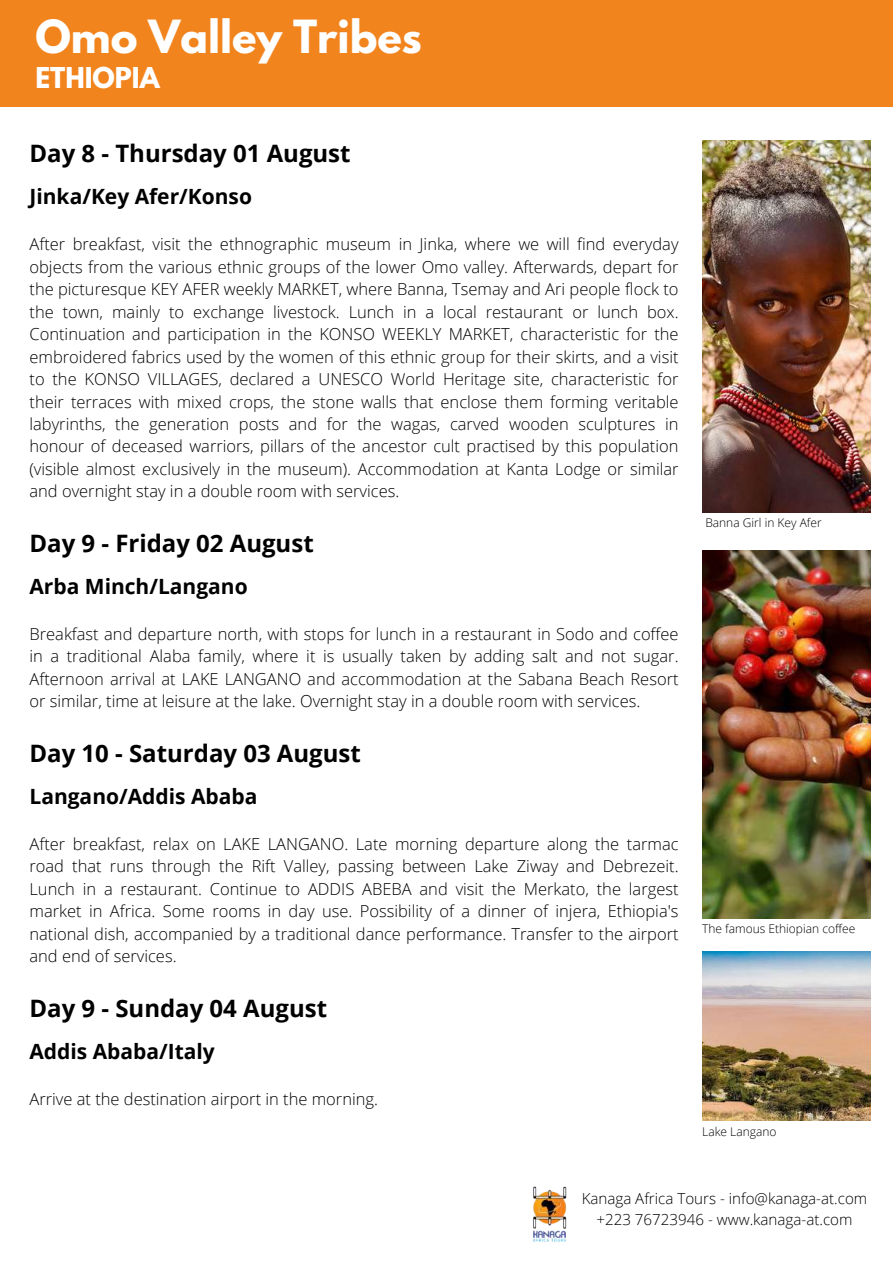
<style>
.page{position:relative;width:893px;height:1264px;background:#fff}
.page>*{position:absolute;margin:0;border:0;box-sizing:border-box;transform-origin:0 0}
.t1{font:700 40.5px "League Spartan";color:#fff}
.t2{font:700 25.5px "League Spartan";color:#fff}
.t3{font:700 24px "Open Sans";color:#000}
.t4{font:700 21px "Open Sans";color:#000}
.t5{font:300 16.5px/22.5px "Open Sans";color:#000;text-align:justify}
.t6{font:300 15.15px/21px "Open Sans";color:#000;text-align:center}
.t7{font:300 12px "Open Sans";color:#000}
</style>
<div class="page">
<img style="left:702px;top:140px;width:168px;height:372px">
<img style="left:533px;top:1186px;width:34px;height:56px">
<div style="left:0;top:0;width:892px;height:106px;background:#f2841e"></div>
<img style="left:702px;top:550px;width:168px;height:368px">
<img style="left:702px;top:951px;width:168px;height:169px">
<h1 class="t1" style="left:35px;top:17px;width:388px">Omo Valley Tribes</h1>
<h2 class="t2" style="left:35px;top:65px;width:126px">ETHIOPIA</h2>
<h3 class="t3" style="left:29px;top:137px;width:322px">Day 8 - Thursday 01 August</h3>
<p class="t4" style="left:29px;top:182px;width:224px">Jinka/Key Afer/Konso</p>
<p class="t5" style="left:29px;top:232px;width:650px">After breakfast, visit the ethnographic museum in Jinka, where we will find everyday objects from the various ethnic groups of the lower Omo valley. Afterwards, depart for the picturesque KEY AFER weekly MARKET, where Banna, Tsemay and Ari people flock to the town, mainly to exchange livestock. Lunch in a local restaurant or lunch box.<br>Continuation and participation in the KONSO WEEKLY MARKET, characteristic for the embroidered fabrics used by the women of this ethnic group for their skirts, and a visit to the KONSO VILLAGES, declared a UNESCO World Heritage site, characteristic for their terraces with mixed crops, the stone walls that enclose them forming veritable labyrinths, the generation posts and for the wagas, carved wooden sculptures in honour of deceased warriors, pillars of the ancestor cult practised by this population (visible almost exclusively in the museum). Accommodation at Kanta Lodge or similar and overnight stay in a double room with services.</p>
<h3 class="t3" style="left:29px;top:526px;width:286px">Day 9 - Friday 02 August</h3>
<p class="t4" style="left:29px;top:571px;width:220px">Arba Minch/Langano</p>
<p class="t5" style="left:29px;top:622px;width:650px">Breakfast and departure north, with stops for lunch in a restaurant in Sodo and coffee in a traditional Alaba family, where it is usually taken by adding salt and not sugar.<br>Afternoon arrival at LAKE LANGANO and accommodation at the Sabana Beach Resort or similar, time at leisure at the lake. Overnight stay in a double room with services.</p>
<h3 class="t3" style="left:29px;top:736px;width:333px">Day 10 - Saturday 03 August</h3>
<p class="t4" style="left:29px;top:781px;width:229px">Langano/Addis Ababa</p>
<p class="t5" style="left:29px;top:832px;width:650px">After breakfast, relax on LAKE LANGANO. Late morning departure along the tarmac road that runs through the Rift Valley, passing between Lake Ziway and Debrezeit.<br>Lunch in a restaurant. Continue to ADDIS ABEBA and visit the Merkato, the largest market in Africa. Some rooms in day use. Possibility of a dinner of injera, Ethiopia's national dish, accompanied by a traditional dance performance. Transfer to the airport and end of services.</p>
<h3 class="t3" style="left:29px;top:991px;width:299px">Day 9 - Sunday 04 August</h3>
<p class="t4" style="left:29px;top:1036px;width:187px">Addis Ababa/Italy</p>
<p class="t5" style="left:29px;top:1087px;width:350px">Arrive at the destination airport in the morning.</p>
<p class="t7" style="left:705px;top:514px;width:118px">Banna Girl in Key Afer</p>
<p class="t7" style="left:702px;top:920px;width:155px">The famous Ethiopian coffee</p>
<p class="t7" style="left:702px;top:1123px;width:76px">Lake Langano</p>
<p class="t6" style="left:581px;top:1187px;width:287px">Kanaga Africa Tours - info@kanaga-at.com +223 76723946 - www.kanaga-at.com</p>
</div>
